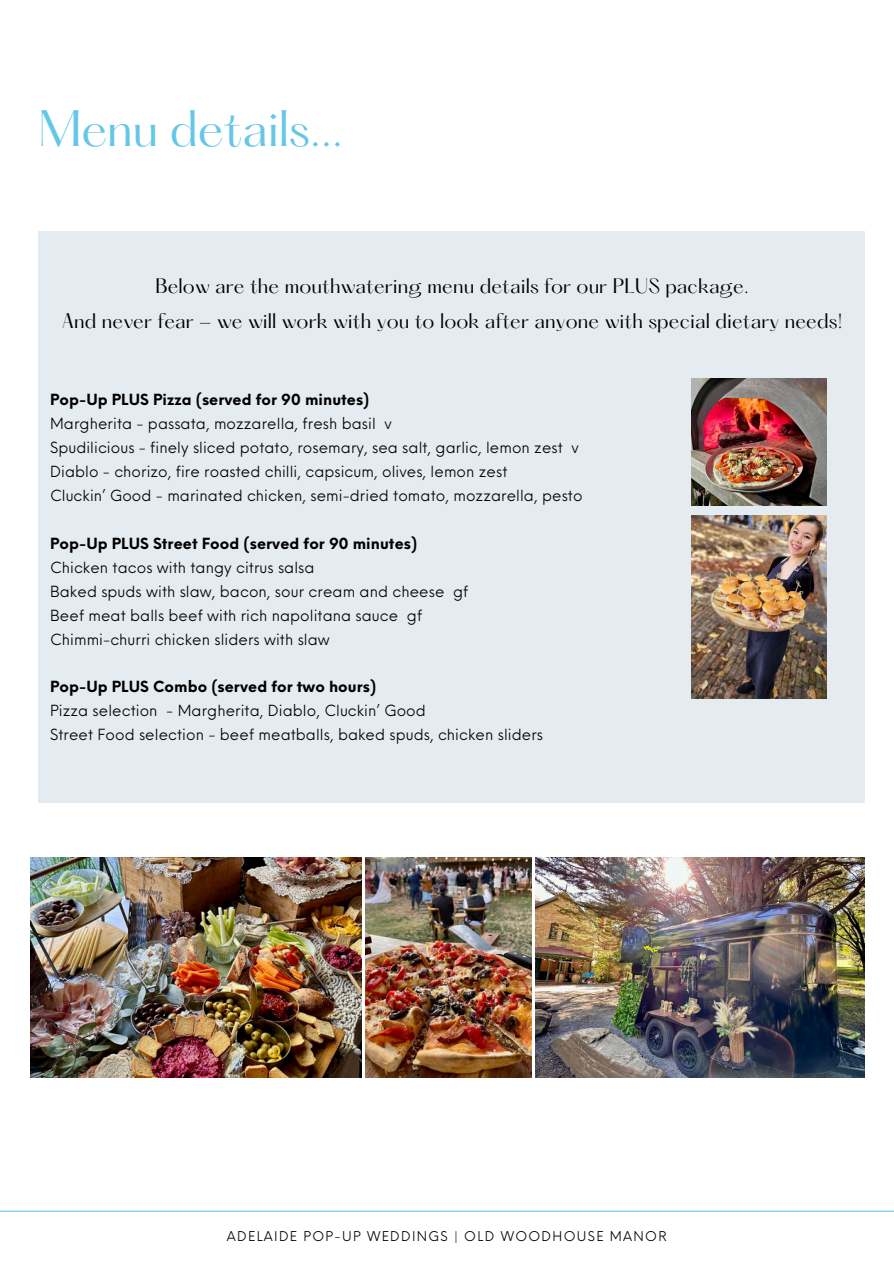
<style>
.page{position:relative;width:894px;height:1264px;background:#fff}
.page>*{position:absolute;margin:0;border:0;box-sizing:border-box;transform-origin:0 0}
.t1{font:44.85px "Hatton";letter-spacing:-.01em;color:#65c7e8}
.t2{font:18.3px "Hatton";letter-spacing:.005em;color:#000}
.t3{font:15px/24px "Neue Einstellung";letter-spacing:.005em;color:#000}
.t4{font:13.2px "Neue Einstellung";letter-spacing:.1em;color:#000}
.s1{font-weight:700}
</style>
<div class="page">
<div style="left:39px;top:232px;width:825px;height:571px;background:#e4ebf1"></div>
<hr style="left:0;top:1210px;width:893px;height:1px;background:#65c7e8">
<img style="left:691px;top:515px;width:135px;height:184px">
<img style="left:691px;top:378px;width:135px;height:127px">
<img style="left:365px;top:857px;width:166px;height:220px">
<img style="left:535px;top:857px;width:328px;height:220px">
<img style="left:30px;top:857px;width:331px;height:220px">
<p class="t1" style="left:39px;top:107px;width:306px">Menu details...</p>
<h2 class="t2" style="left:155px;top:277px;width:594px">Below are the mouthwatering menu details for our PLUS package.</h2>
<h2 class="t2" style="left:62px;top:312px;width:782px">And never fear - we will work with you to look after anyone with special dietary needs!</h2>
<h3 class="t3" style="left:50px;top:386px;width:534px"><span class="s1">Pop-Up PLUS Pizza (served for 90 minutes)<br></span>Margherita - passata, mozzarella, fresh basil v<br>Spudilicious - finely sliced potato, rosemary, sea salt, garlic, lemon zest v Diablo - chorizo, fire roasted chilli, capsicum, olives, lemon zest<br>Cluckin’ Good - marinated chicken, semi-dried tomato, mozzarella, pesto</h3>
<h3 class="t3" style="left:50px;top:530px;width:419px"><span class="s1">Pop-Up PLUS Street Food (served for 90 minutes)<br></span>Chicken tacos with tangy citrus salsa<br>Baked spuds with slaw, bacon, sour cream and cheese gf Beef meat balls beef with rich napolitana sauce gf Chimmi-churri chicken sliders with slaw</h3>
<h3 class="t3" style="left:50px;top:673px;width:494px"><span class="s1">Pop-Up PLUS Combo (served for two hours)<br></span>Pizza selection - Margherita, Diablo, Cluckin’ Good<br>Street Food selection - beef meatballs, baked spuds, chicken sliders</h3>
<p class="t4" style="left:227px;top:1224px;width:441px">ADELAIDE POP-UP WEDDINGS | OLD WOODHOUSE MANOR</p>
</div>
